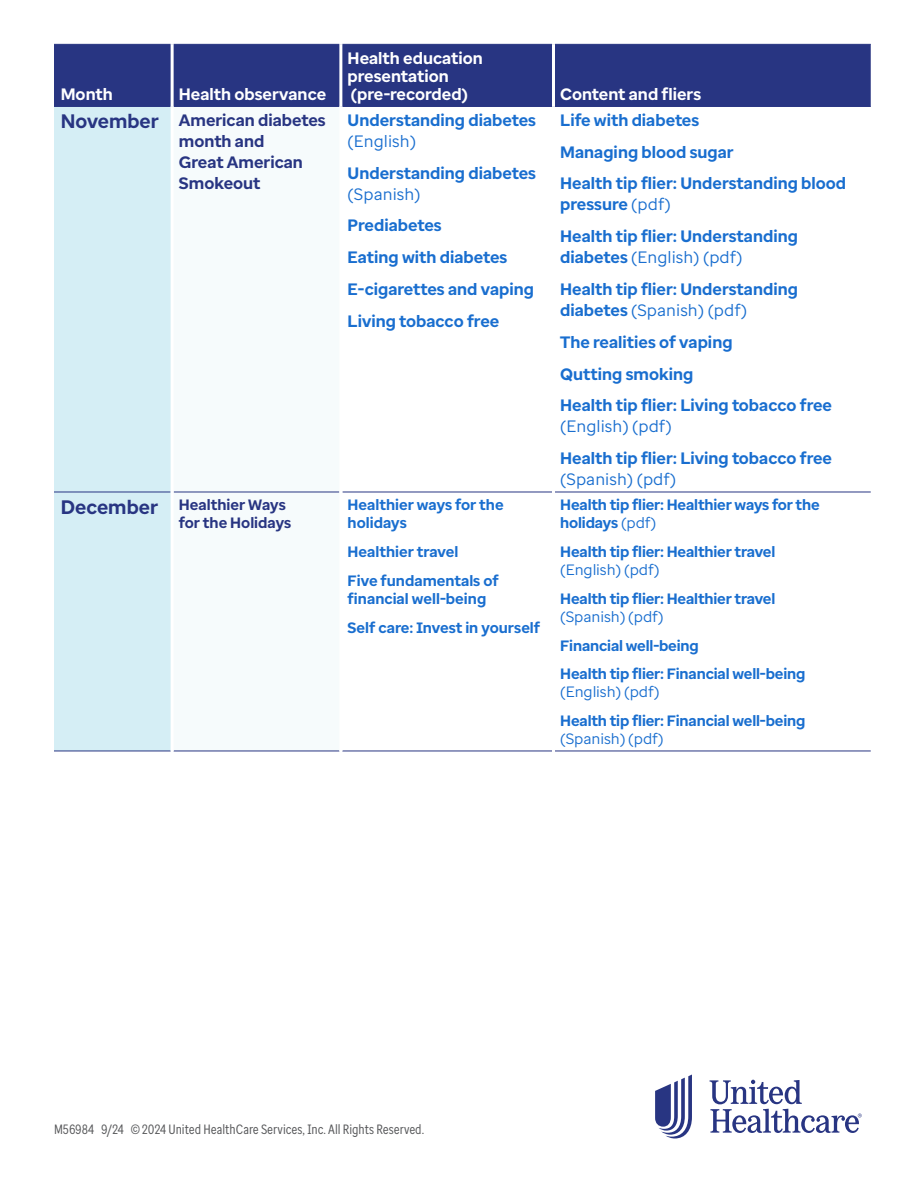
<style>
.page{position:relative;width:918px;height:1188px;background:#fff}
.page>*{position:absolute;margin:0;border:0;box-sizing:border-box;transform-origin:0 0}
.t1{font:700 19.5px "Enterprise Sans";color:#283582}
.t2{font:700 16.5px/31.8px "Enterprise Sans";color:#196ecf}
.t3{font:700 16.5px/18px "Enterprise Sans";color:#fff}
.t4{font:700 16.5px/21px "Enterprise Sans";color:#283582}
.t5{font:16.5px "Enterprise Sans";color:#196ecf}
.t6{font:700 15px/18px "Enterprise Sans";letter-spacing:-.01em;color:#196ecf}
.t7{font:700 15px/18px "Enterprise Sans";color:#283582}
.t8{font:15px "Enterprise Sans";letter-spacing:-.01em;color:#196ecf}
.t9{font:13.5px "Enterprise Sans Cond";color:#57585a}
.s1{font-weight:400}
</style>
<div class="page">
<svg style="left:655px;top:1075px;width:37px;height:63px"></svg>
<svg style="left:710px;top:1080px;width:152px;height:53px"></svg>
<div style="left:54px;top:45px;width:817px;height:61px;background:#283582"></div>
<div style="left:54px;top:107px;width:117px;height:644px;background:#d5eef5"></div>
<hr style="left:54px;top:44px;width:117px;height:1px;background:#283582">
<hr style="left:174px;top:44px;width:165px;height:1px;background:#283582">
<hr style="left:342px;top:44px;width:210px;height:1px;background:#283582">
<hr style="left:555px;top:44px;width:316px;height:1px;background:#283582">
<hr style="left:54px;top:106px;width:117px;height:1px;background:#283582">
<hr style="left:174px;top:106px;width:165px;height:1px;background:#283582">
<hr style="left:342px;top:106px;width:210px;height:1px;background:#283582">
<hr style="left:555px;top:106px;width:316px;height:1px;background:#283582">
<hr style="left:54px;top:492px;width:117px;height:1px;background:#283582">
<hr style="left:174px;top:492px;width:165px;height:1px;background:#283582">
<hr style="left:342px;top:492px;width:210px;height:1px;background:#283582">
<hr style="left:555px;top:492px;width:316px;height:1px;background:#283582">
<hr style="left:54px;top:751px;width:117px;height:1px;background:#283582">
<hr style="left:174px;top:751px;width:165px;height:1px;background:#283582">
<hr style="left:342px;top:751px;width:210px;height:1px;background:#283582">
<hr style="left:555px;top:751px;width:316px;height:1px;background:#283582">
<hr style="left:171px;top:44px;width:3px;height:62px;background:#fff">
<hr style="left:339px;top:44px;width:3px;height:62px;background:#fff">
<hr style="left:552px;top:44px;width:3px;height:62px;background:#fff">
<p class="t3" style="left:61px;top:85px;width:54px">Month</p>
<p class="t3" style="left:179px;top:85px;width:149px">Health observance</p>
<p class="t3" style="left:348px;top:49px;width:137px">Health education presentation (pre-recorded)</p>
<p class="t1" style="left:61px;top:109px;width:100px">November</p>
<p class="t4" style="left:179px;top:110px;width:148px">American diabetes month and<br>Great American<br>Smokeout</p>
<p class="t2" style="left:348px;top:110px;width:190px;line-height:21px">Understanding diabetes <span class="s1">(English)</span></p>
<p class="t2" style="left:348px;top:162px;width:190px;line-height:21px">Understanding diabetes <span class="s1">(Spanish)</span></p>
<p class="t2" style="left:348px;top:210px;width:188px">Prediabetes<br>Eating with diabetes<br>E-cigarettes and vaping<br>Living tobacco free</p>
<p class="t1" style="left:61px;top:494px;width:99px">December</p>
<p class="t7" style="left:179px;top:496px;width:114px">Healthier Ways for the Holidays</p>
<p class="t6" style="left:348px;top:496px;width:158px">Healthier ways for the holidays</p>
<p class="t6" style="left:348px;top:537px;width:153px;line-height:28.8px">Healthier travel<br>Five fundamentals of</p>
<p class="t6" style="left:348px;top:584px;width:194px;line-height:28.8px">financial well-being<br>Self care: Invest in yourself</p>
<p class="t3" style="left:560px;top:85px;width:143px">Content and fliers</p>
<p class="t2" style="left:560px;top:104px;width:287px">Life with diabetes<br>Managing blood sugar<br>Health tip flier: Understanding blood</p>
<p class="t2" style="left:560px;top:189px;width:239px">pressure <span class="s1">(pdf)<br></span>Health tip flier: Understanding</p>
<p class="t2" style="left:560px;top:242px;width:239px">diabetes <span class="s1">(English) (pdf)<br></span>Health tip flier: Understanding</p>
<p class="t2" style="left:560px;top:294px;width:273px">diabetes <span class="s1">(Spanish) (pdf)<br></span>The realities of vaping<br>Qutting smoking<br>Health tip flier: Living tobacco free</p>
<p class="t2" style="left:560px;top:411px;width:273px"><span class="s1">(English) (pdf)<br></span>Health tip flier: Living tobacco free</p>
<p class="t5" style="left:560px;top:469px;width:117px">(Spanish) (pdf)</p>
<p class="t6" style="left:560px;top:496px;width:261px">Health tip flier: Healthier ways for the holidays <span class="s1">(pdf)</span></p>
<p class="t6" style="left:560px;top:543px;width:217px">Health tip flier: Healthier travel <span class="s1">(English) (pdf)</span></p>
<p class="t6" style="left:560px;top:590px;width:217px">Health tip flier: Healthier travel <span class="s1">(Spanish) (pdf)</span></p>
<p class="t6" style="left:560px;top:631px;width:247px;line-height:28.8px">Financial well-being<br>Health tip flier: Financial well-being</p>
<p class="t6" style="left:560px;top:678px;width:247px;line-height:28.8px"><span class="s1">(English) (pdf)<br></span>Health tip flier: Financial well-being</p>
<p class="t8" style="left:560px;top:729px;width:105px">(Spanish) (pdf)</p>
<p class="t9" style="left:54px;top:1121px;width:372px">M56984 9/24 © 2024 United HealthCare Services, Inc. All Rights Reserved.</p>
</div>
